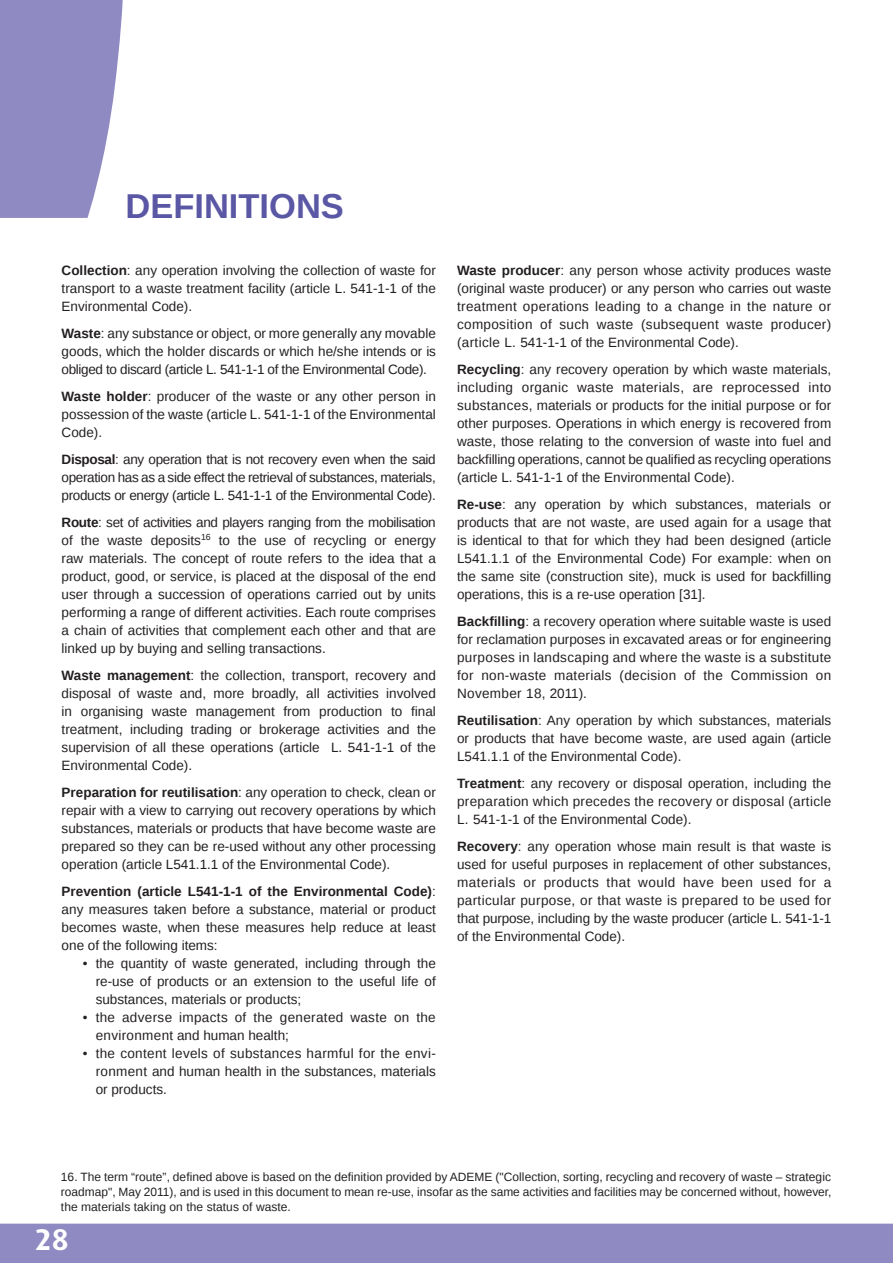
<style>
.page{position:relative;width:893px;height:1263px;background:#908ac2}
.page>*{position:absolute;margin:0;border:0;box-sizing:border-box;transform-origin:0 0}
.t1{font:700 34.5px "Liberation Sans";color:#5a57a5}
.t2{font:700 30px "Dax OT";color:#fff}
.t3{font:13.5px/18px "Liberation Sans";color:#231f20;text-align:justify}
.t4{font:13.5px/18px "Liberation Sans";letter-spacing:.025em;color:#231f20}
.t5{font:12px/15px "Liberation Sans";letter-spacing:.005em;color:#231f20;text-align:justify}
.s1{font-weight:700}
</style>
<div class="page">
<div style="left:0;top:0;width:893px;height:1223px;background:#fff"></div>
<svg style="left:0;top:0;width:124px;height:218px"></svg>
<h1 class="t1" style="left:125px;top:182px;width:220px">DEFINITIONS</h1>
<p class="t3" style="left:62px;top:262px;width:376px"><span class="s1">Collection</span>: any operation involving the collection of waste for transport to a waste treatment facility (article L. 541-1-1 of the Environmental Code).</p>
<p class="t3" style="left:62px;top:325px;width:376px"><span class="s1">Waste</span>: any substance or object, or more generally any movable goods, which the holder discards or which he/she intends or is obliged to discard (article L. 541-1-1 of the Environmental Code).</p>
<p class="t3" style="left:62px;top:388px;width:376px"><span class="s1">Waste holder</span>: producer of the waste or any other person in possession of the waste (article L. 541-1-1 of the Environmental Code).</p>
<p class="t3" style="left:62px;top:451px;width:376px"><span class="s1">Disposal</span>: any operation that is not recovery even when the said operation has as a side effect the retrieval of substances, materials, products or energy (article L. 541-1-1 of the Environmental Code).</p>
<p class="t3" style="left:62px;top:514px;width:376px"><span class="s1">Route</span>: set of activities and players ranging from the mobilisation of the waste deposits<sup>16</sup> to the use of recycling or energy raw materials. The concept of route refers to the idea that a product, good, or service, is placed at the disposal of the end user through a succession of operations carried out by units performing a range of different activities. Each route comprises a chain of activities that complement each other and that are linked up by buying and selling transactions.</p>
<p class="t3" style="left:62px;top:667px;width:376px"><span class="s1">Waste management</span>: the collection, transport, recovery and disposal of waste and, more broadly, all activities involved in organising waste management from production to final treatment, including trading or brokerage activities and the supervision of all these operations (article L. 541-1-1 of the Environmental Code).</p>
<p class="t3" style="left:62px;top:784px;width:376px"><span class="s1">Preparation for reutilisation</span>: any operation to check, clean or repair with a view to carrying out recovery operations by which substances, materials or products that have become waste are prepared so they can be re-used without any other processing operation (article L541.1.1 of the Environmental Code).</p>
<p class="t3" style="left:62px;top:883px;width:376px"><span class="s1">Prevention (article L541-1-1 of the Environmental Code)</span>: any measures taken before a substance, material or product becomes waste, when these measures help reduce at least one of the following items:</p>
<p class="t3" style="left:96px;top:955px;width:342px;text-indent:-13px">• the quantity of waste generated, including through the re-use of products or an extension to the useful life of substances, materials or products;</p>
<p class="t4" style="left:96px;top:1009px;width:342px;text-indent:-13px">• the adverse impacts of the generated waste on the environment and human health;</p>
<p class="t3" style="left:96px;top:1045px;width:342px;text-indent:-13px">• the content levels of substances harmful for the envi&shy;ronment and human health in the substances, materials or products.</p>
<p class="t3" style="left:457px;top:262px;width:376px"><span class="s1">Waste producer</span>: any person whose activity produces waste (original waste producer) or any person who carries out waste treatment operations leading to a change in the nature or composition of such waste (subsequent waste producer) (article L. 541-1-1 of the Environmental Code).</p>
<p class="t3" style="left:457px;top:361px;width:376px"><span class="s1">Recycling</span>: any recovery operation by which waste materials, including organic waste materials, are reprocessed into substances, materials or products for the initial purpose or for other purposes. Operations in which energy is recovered from waste, those relating to the conversion of waste into fuel and backfilling operations, cannot be qualified as recycling operations (article L. 541-1-1 of the Environmental Code).</p>
<p class="t3" style="left:457px;top:496px;width:376px"><span class="s1">Re-use</span>: any operation by which substances, materials or products that are not waste, are used again for a usage that is identical to that for which they had been designed (article L541.1.1 of the Environmental Code) For example: when on the same site (construction site), muck is used for backfilling operations, this is a re-use operation [31].</p>
<p class="t3" style="left:457px;top:613px;width:376px"><span class="s1">Backfilling</span>: a recovery operation where suitable waste is used for reclamation purposes in excavated areas or for engineering purposes in landscaping and where the waste is a substitute for non-waste materials (decision of the Commission on November 18, 2011).</p>
<p class="t3" style="left:457px;top:712px;width:376px"><span class="s1">Reutilisation</span>: Any operation by which substances, materials or products that have become waste, are used again (article L541.1.1 of the Environmental Code).</p>
<p class="t3" style="left:457px;top:775px;width:376px"><span class="s1">Treatment</span>: any recovery or disposal operation, including the preparation which precedes the recovery or disposal (article L. 541-1-1 of the Environmental Code).</p>
<p class="t3" style="left:457px;top:838px;width:376px"><span class="s1">Recovery</span>: any operation whose main result is that waste is used for useful purposes in replacement of other substances, materials or products that would have been used for a particular purpose, or that waste is prepared to be used for that purpose, including by the waste producer (article L. 541-1-1 of the Environmental Code).</p>
<p class="t5" style="left:61px;top:1170px;width:772px">16. The term “route”, defined above is based on the definition provided by ADEME ("Collection, sorting, recycling and recovery of waste – strategic roadmap", May 2011), and is used in this document to mean re-use, insofar as the same activities and facilities may be concerned without, however, the materials taking on the status of waste.</p>
<h2 class="t2" style="left:35px;top:1222px;width:35px">28</h2>
</div>
